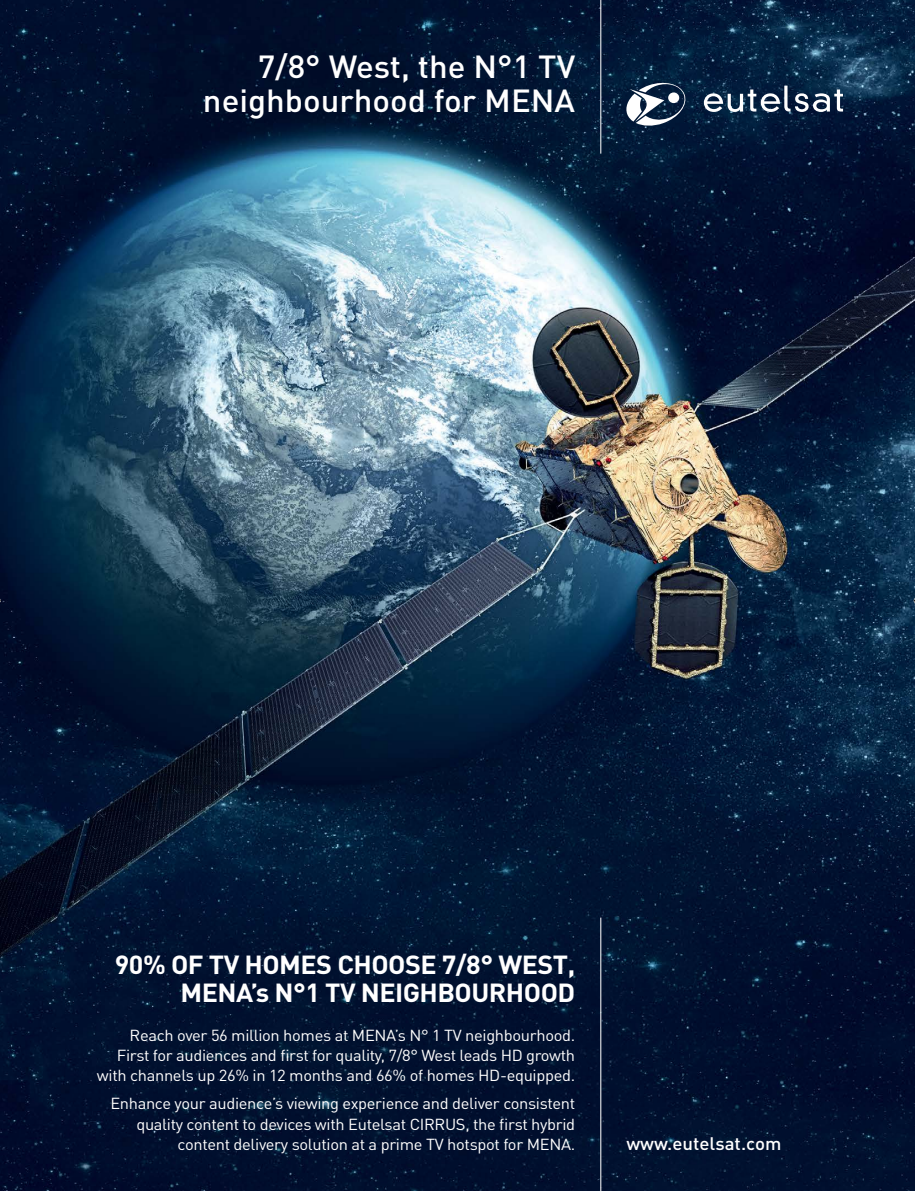
<style>
.page{position:relative;width:915px;height:1191px;background:#fff}
.page>*{position:absolute;margin:0;border:0;box-sizing:border-box;transform-origin:0 0}
.t1{font:500 31.65px/34.5px "DINOT";color:#fff;text-align:right;scale:1.04 1}
.t2{font:700 25.8px/28.2px "DIN Pro";letter-spacing:-.02em;color:#fff;text-align:right;scale:1.04 1}
.t3{font:500 18px "DINOT";color:#fff;scale:1.04 1}
.t4{font:15.75px/20.1px "DIN Pro";letter-spacing:-.02em;color:#fff;text-align:right;scale:1.04 1}
</style>
<div class="page">
<img style="left:0;top:0;width:914px;height:1191px">
<hr style="left:600px;top:0;width:1px;height:154px;background:#fff">
<hr style="left:600px;top:917px;width:1px;height:274px;background:#fff">
<svg style="left:626px;top:83px;width:62px;height:43px"></svg>
<svg style="left:703px;top:86px;width:139px;height:26px"></svg>
<svg style="left:0;top:592px;width:1px;height:17px"></svg>
<svg style="left:913px;top:592px;width:2px;height:17px"></svg>
<h1 class="t1" style="left:203px;top:48px;width:359px">7/8° West, the N°1 TV neighbourhood for MENA</h1>
<h2 class="t2" style="left:115px;top:949px;width:444px">90% OF TV HOMES CHOOSE 7/8° WEST,<br>MENA’s N°1 TV NEIGHBOURHOOD</h2>
<p class="t4" style="left:97px;top:1024px;width:461px">Reach over 56 million homes at MENA’s N° 1 TV neighbourhood.<br>First for audiences and first for quality, 7/8° West leads HD growth with channels up 26% in 12 months and 66% of homes HD-equipped.</p>
<p class="t4" style="left:110px;top:1093px;width:448px">Enhance your audience’s viewing experience and deliver consistent quality content to devices with Eutelsat CIRRUS, the first hybrid content delivery solution at a prime TV hotspot for MENA.</p>
<p class="t3" style="left:626px;top:1131px;width:150px">www.eutelsat.com</p>
</div>
